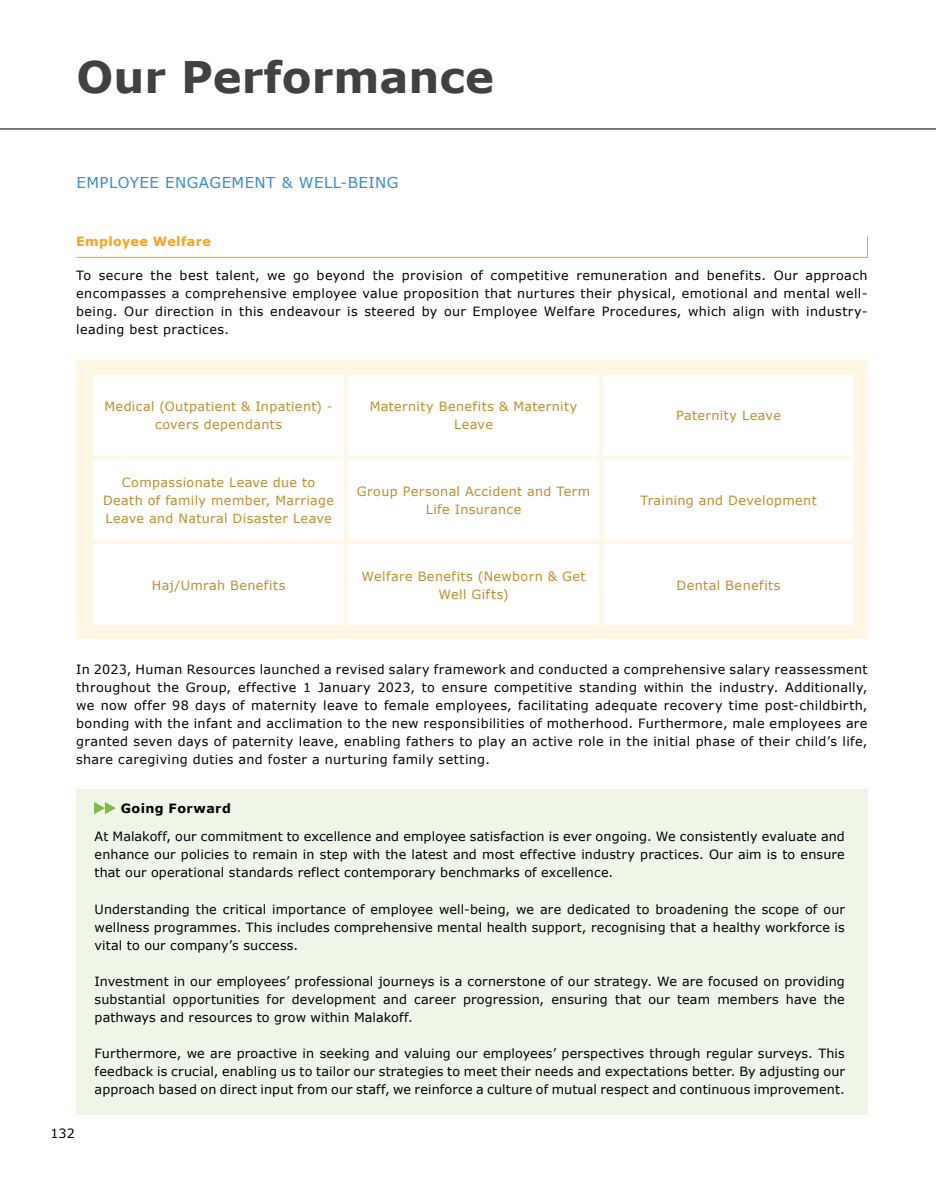
<style>
.page{position:relative;width:936px;height:1191px;background:#fff}
.page>*{position:absolute;margin:0;border:0;box-sizing:border-box;transform-origin:0 0}
.t1{font:700 43.5px "Verdana";color:#414042}
.t2{font:15px "Verdana";letter-spacing:.03em;color:#358ccb}
.t3{font:12.75px/18px "Verdana";letter-spacing:.02em;color:#000;text-align:justify}
.t4{font:12.75px/18px "Verdana";letter-spacing:.03em;color:#bf8b2c;text-align:center}
.t5{font:700 12.75px "Verdana";letter-spacing:.03em;color:#faa21b}
.t6{font:700 12.75px "Verdana";letter-spacing:.03em;color:#000}
</style>
<div class="page">
<hr style="left:0;top:129px;width:935px;height:1px;background:#000">
<svg style="left:76px;top:236px;width:792px;height:22px"></svg>
<div style="left:76px;top:360px;width:791px;height:278px;background:#fff6e5"></div>
<div style="left:93px;top:375px;width:251px;height:80px;background:#fff"></div>
<div style="left:93px;top:460px;width:251px;height:80px;background:#fff"></div>
<div style="left:93px;top:544px;width:251px;height:81px;background:#fff"></div>
<div style="left:348px;top:375px;width:251px;height:80px;background:#fff"></div>
<div style="left:348px;top:460px;width:251px;height:80px;background:#fff"></div>
<div style="left:348px;top:544px;width:251px;height:81px;background:#fff"></div>
<div style="left:603px;top:375px;width:250px;height:80px;background:#fff"></div>
<div style="left:603px;top:460px;width:250px;height:80px;background:#fff"></div>
<div style="left:603px;top:544px;width:250px;height:81px;background:#fff"></div>
<div style="left:76px;top:789px;width:791px;height:325px;background:#eff5e7"></div>
<svg style="left:94px;top:802px;width:22px;height:12px"></svg>
<h1 class="t1" style="left:77px;top:49px;width:419px">Our Performance</h1>
<p class="t2" style="left:77px;top:173px;width:323px">EMPLOYEE ENGAGEMENT &amp; WELL-BEING</p>
<p class="t5" style="left:76px;top:233px;width:136px">Employee Welfare</p>
<p class="t3" style="left:76px;top:267px;width:792px">To secure the best talent, we go beyond the provision of competitive remuneration and benefits. Our approach encompasses a comprehensive employee value proposition that nurtures their physical, emotional and mental well&shy;being. Our direction in this endeavour is steered by our Employee Welfare Procedures, which align with industry&shy;leading best practices.</p>
<p class="t4" style="left:104px;top:397px;width:230px">Medical (Outpatient &amp; Inpatient) - covers dependants</p>
<p class="t4" style="left:103px;top:473px;width:233px">Compassionate Leave due to<br>Death of family member, Marriage<br>Leave and Natural Disaster Leave</p>
<p class="t4" style="left:152px;top:576px;width:135px">Haj/Umrah Benefits</p>
<p class="t4" style="left:370px;top:397px;width:209px">Maternity Benefits &amp; Maternity<br>Leave</p>
<p class="t4" style="left:357px;top:482px;width:235px">Group Personal Accident and Term<br>Life Insurance</p>
<p class="t4" style="left:361px;top:567px;width:225px">Welfare Benefits (Newborn &amp; Get<br>Well Gifts)</p>
<p class="t4" style="left:676px;top:406px;width:106px">Paternity Leave</p>
<p class="t4" style="left:640px;top:491px;width:178px">Training and Development</p>
<p class="t4" style="left:676px;top:576px;width:105px">Dental Benefits</p>
<p class="t3" style="left:76px;top:660px;width:792px">In 2023, Human Resources launched a revised salary framework and conducted a comprehensive salary reassessment throughout the Group, effective 1 January 2023, to ensure competitive standing within the industry. Additionally, we now offer 98 days of maternity leave to female employees, facilitating adequate recovery time post-childbirth, bonding with the infant and acclimation to the new responsibilities of motherhood. Furthermore, male employees are granted seven days of paternity leave, enabling fathers to play an active role in the initial phase of their child’s life, share caregiving duties and foster a nurturing family setting.</p>
<p class="t3" style="left:51px;top:1124px;width:26px">132</p>
<p class="t6" style="left:121px;top:800px;width:112px">Going Forward</p>
<p class="t3" style="left:95px;top:828px;width:751px">At Malakoff, our commitment to excellence and employee satisfaction is ever ongoing. We consistently evaluate and enhance our policies to remain in step with the latest and most effective industry practices. Our aim is to ensure that our operational standards reflect contemporary benchmarks of excellence.</p>
<p class="t3" style="left:95px;top:900px;width:751px">Understanding the critical importance of employee well-being, we are dedicated to broadening the scope of our wellness programmes. This includes comprehensive mental health support, recognising that a healthy workforce is vital to our company’s success.</p>
<p class="t3" style="left:95px;top:972px;width:751px">Investment in our employees’ professional journeys is a cornerstone of our strategy. We are focused on providing substantial opportunities for development and career progression, ensuring that our team members have the pathways and resources to grow within Malakoff.</p>
<p class="t3" style="left:95px;top:1044px;width:751px">Furthermore, we are proactive in seeking and valuing our employees’ perspectives through regular surveys. This feedback is crucial, enabling us to tailor our strategies to meet their needs and expectations better. By adjusting our approach based on direct input from our staff, we reinforce a culture of mutual respect and continuous improvement.</p>
</div>
